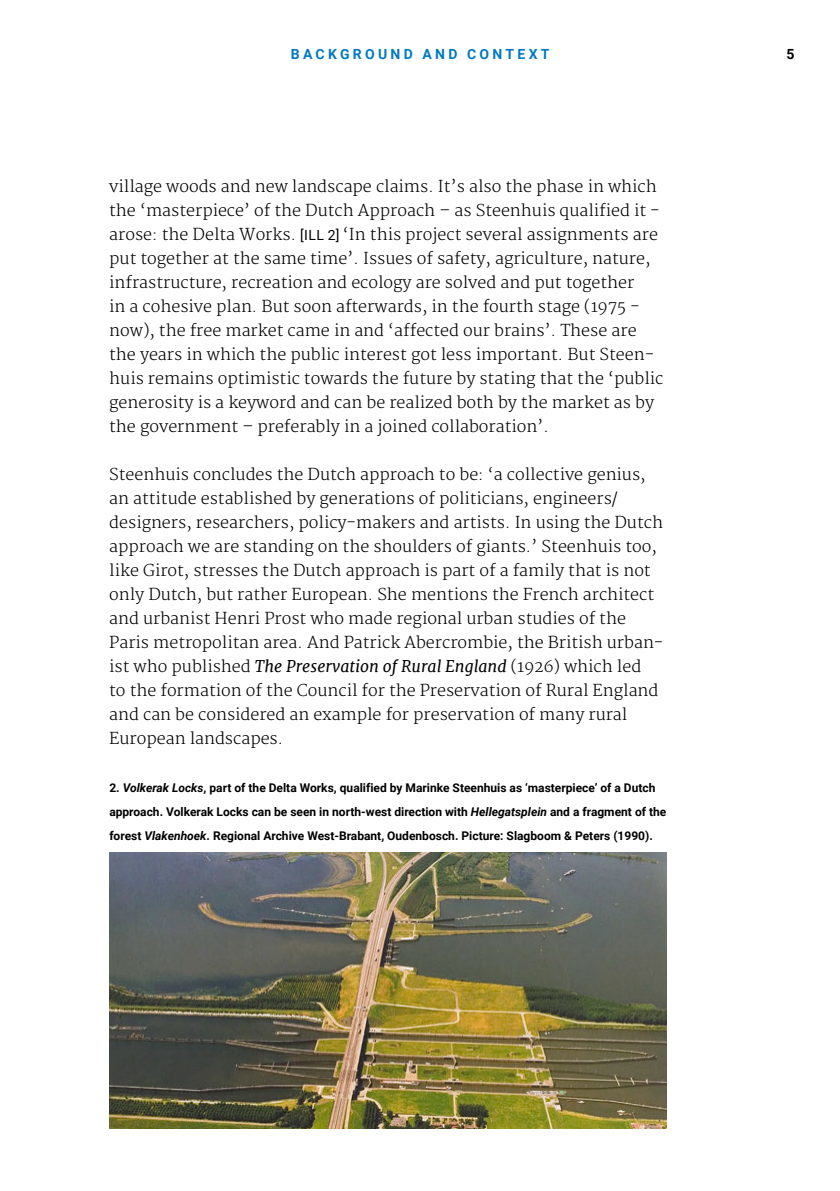
<style>
.page{position:relative;width:840px;height:1191px;background:#fff}
.page>*{position:absolute;margin:0;border:0;box-sizing:border-box;transform-origin:0 0}
.t1{font:300 16px/24px "Merriweather";color:#000}
.t2{font:700 14px "Roboto";letter-spacing:.235em;color:#007ac3}
.t3{font:700 14px "Roboto";color:#000}
.t4{font:700 12px/24px "Roboto";color:#000}
.s1{font-family:"Roboto";font-weight:400;font-size:14px}
.s2{font-weight:400;font-style:italic}
.s3{font-style:italic}
</style>
<div class="page">
<img style="left:109px;top:852px;width:557px;height:276px">
<p class="t2" style="left:290px;top:44px;width:260px">BACKGROUND AND CONTEXT</p>
<p class="t1" style="left:109px;top:175px;width:555px">village woods and new landscape claims. It’s also the phase in which the ‘masterpiece’ of the Dutch Approach – as Steenhuis qualified it - arose: the Delta Works. <span class="s1">[ILL 2]</span> ‘In this project several assignments are put together at the same time’. Issues of safety, agriculture, nature, infrastructure, recreation and ecology are solved and put together<br>in a cohesive plan. But soon afterwards, in the fourth stage (1975 - now), the free market came in and ‘affected our brains’. These are the years in which the public interest got less important. But Steen&shy;huis remains optimistic towards the future by stating that the ‘public generosity is a keyword and can be realized both by the market as by the government – preferably in a joined collaboration’.</p>
<p class="t1" style="left:109px;top:463px;width:555px">Steenhuis concludes the Dutch approach to be: ‘a collective genius, an attitude established by generations of politicians, engineers/ designers, researchers, policy-makers and artists. In using the Dutch approach we are standing on the shoulders of giants.’ Steenhuis too, like Girot, stresses the Dutch approach is part of a family that is not only Dutch, but rather European. She mentions the French architect and urbanist Henri Prost who made regional urban studies of the Paris metropolitan area. And Patrick Abercrombie, the British urban&shy;ist who published <span class="s2">The Preservation of Rural England</span> (1926) which led<br>to the formation of the Council for the Preservation of Rural England and can be considered an example for preservation of many rural European landscapes.</p>
<p class="t4" style="left:109px;top:775px;width:558px">2. <span class="s3">Volkerak Locks</span>, part of the Delta Works, qualified by Marinke Steenhuis as ‘masterpiece’ of a Dutch approach. Volkerak Locks can be seen in north-west direction with <span class="s3">Hellegatsplein</span> and a fragment of the forest <span class="s3">Vlakenhoek</span>. Regional Archive West-Brabant, Oudenbosch. Picture: Slagboom &amp; Peters (1990).</p>
<p class="t3" style="left:786px;top:44px;width:10px">5</p>
</div>
